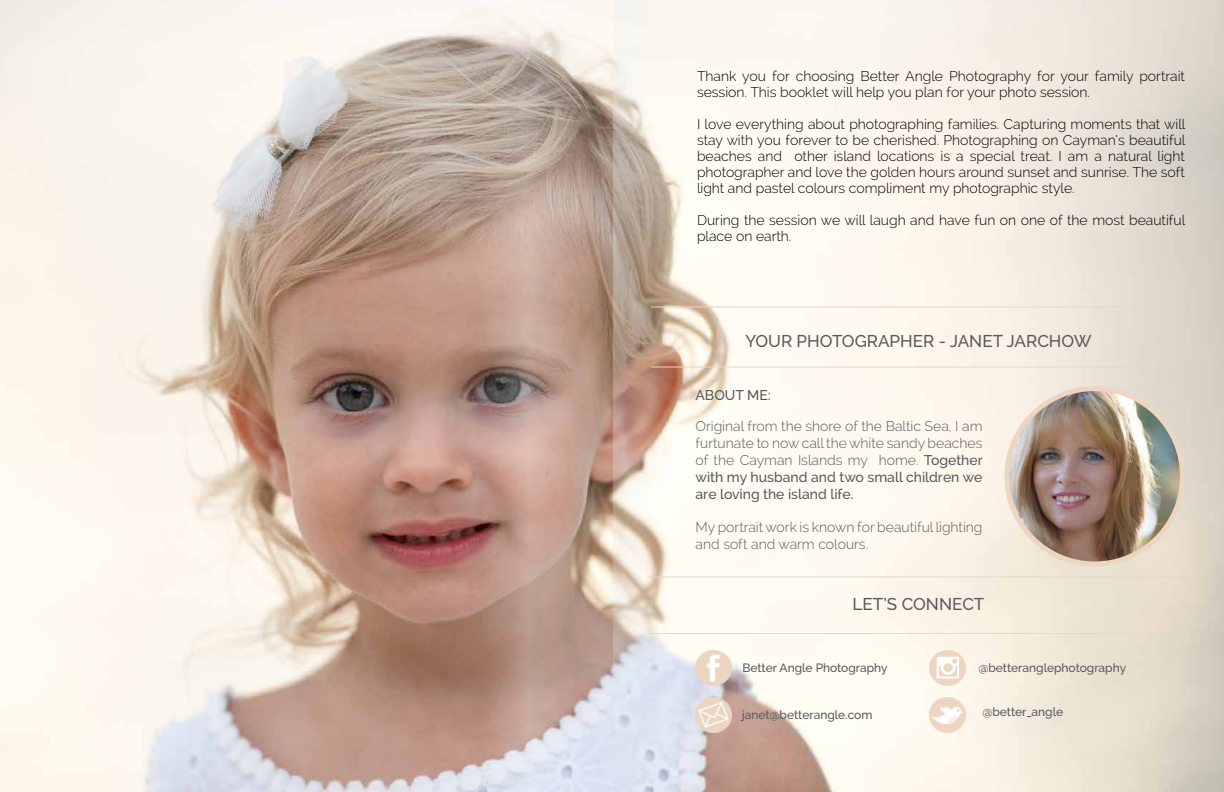
<style>
.page{position:relative;width:1224px;height:792px;background:#fff}
.page>*{position:absolute;margin:0;border:0;box-sizing:border-box;transform-origin:0 0}
.t1{font:500 17px "Raleway";color:#58595b}
.t2{font:300 14px/16px "Raleway";color:#000}
.t3{font:300 14px/16.8px "Raleway";color:#58595b;text-align:justify}
.t4{font:500 14px "Raleway";color:#565659}
.t5{font:500 12px "Raleway";color:#58595b}
.s1{font-weight:500}
</style>
<div class="page">
<img style="left:0;top:0;width:1224px;height:792px">
<img style="left:1007px;top:388px;width:175px;height:176px;border-radius:88px">
<div style="left:1004px;top:386px;width:181px;height:180px;border:5px solid #ecd6c1;border-radius:50%"></div>
<img style="left:697px;top:650px;width:35px;height:36px">
<img style="left:929px;top:650px;width:36px;height:36px">
<img style="left:697px;top:697px;width:35px;height:36px">
<img style="left:929px;top:697px;width:36px;height:36px">
<hr style="left:651px;top:306px;width:534px;height:2px;background:#ecd6c1">
<hr style="left:651px;top:366px;width:534px;height:2px;background:#ecd6c1">
<hr style="left:648px;top:576px;width:540px;height:2px;background:#ecd6c1">
<hr style="left:648px;top:633px;width:540px;height:1px;background:#ecd6c1">
<img style="left:613px;top:0;width:84px;height:792px">
<svg style="left:444px;top:0;width:84px;height:792px;background:#b99b8f"></svg>
<svg style="left:528px;top:0;width:84px;height:792px;background:#c2aba0"></svg>
<p class="t2" style="left:697px;top:68px;width:489px">Thank you for choosing Better Angle Photography for your family portrait session. This booklet will help you plan for your photo session.</p>
<p class="t2" style="left:697px;top:116px;width:490px;text-align:justify">I love everything about photographing families. Capturing moments that will stay with you forever to be cherished. Photographing on Cayman’s beautiful beaches and other island locations is a special treat. I am a natural light photographer and love the golden hours around sunset and sunrise. The soft light and pastel colours compliment my photographic style.</p>
<p class="t2" style="left:697px;top:212px;width:490px">During the session we will laugh and have fun on one of the most beautiful place on earth.</p>
<p class="t1" style="left:745px;top:331px;width:348px">YOUR PHOTOGRAPHER - JANET JARCHOW</p>
<p class="t4" style="left:696px;top:387px;width:77px">ABOUT ME:</p>
<p class="t3" style="left:696px;top:418px;width:289px">Original from the shore of the Baltic Sea, I am furtunate to now call the white sandy beaches of the Cayman Islands my home. <span class="s1">Together with my husband and two small children we are loving the island life.</span></p>
<p class="t3" style="left:696px;top:519px;width:288px">My portrait work is known for beautiful lighting and soft and warm colours.</p>
<p class="t1" style="left:853px;top:594px;width:133px">LET’S CONNECT</p>
<p class="t5" style="left:742px;top:661px;width:147px">Better Angle Photography</p>
<p class="t5" style="left:742px;top:708px;width:132px">janet@betterangle.com</p>
<p class="t5" style="left:978px;top:661px;width:149px">@betteranglephotography</p>
<p class="t5" style="left:982px;top:705px;width:82px">@better_angle</p>
</div>
